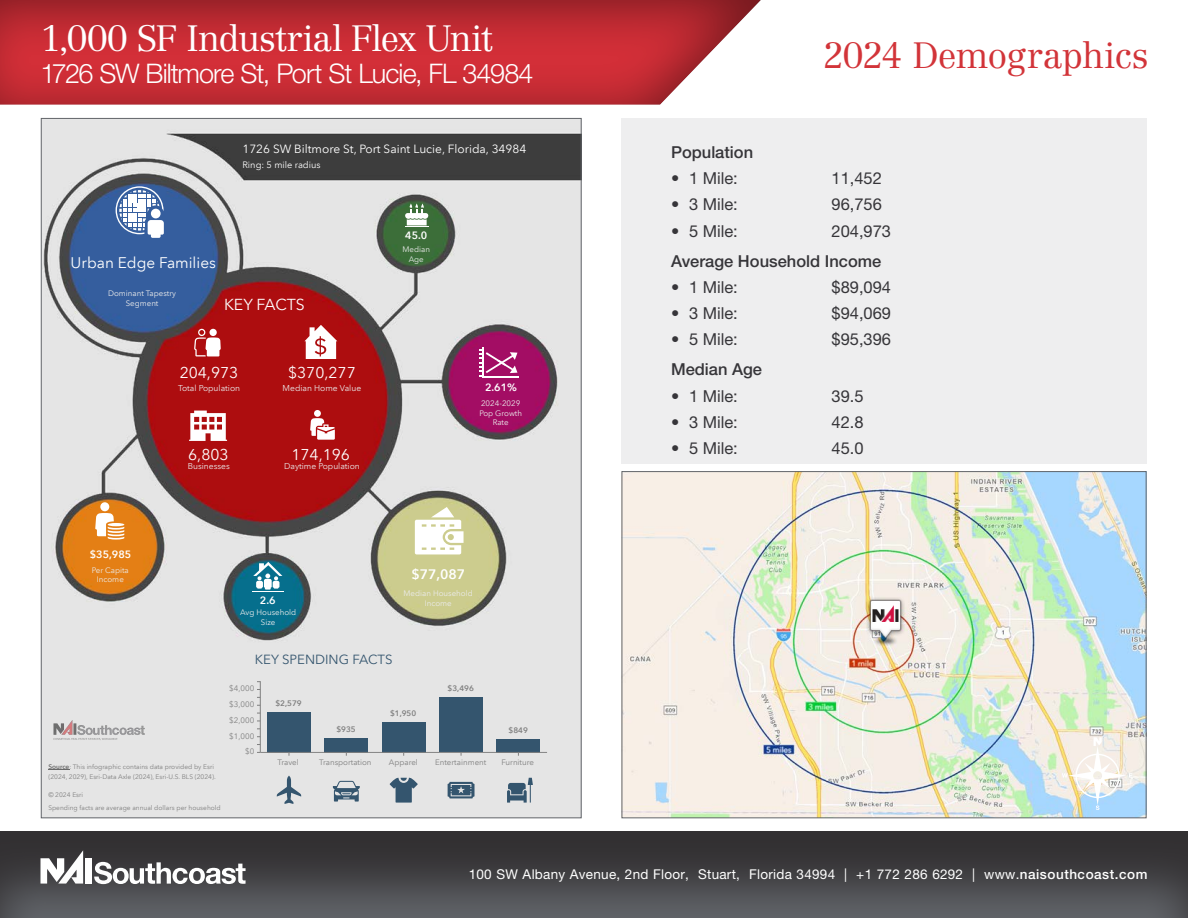
<style>
.page{position:relative;width:1188px;height:918px;background:#fff}
.page>*{position:absolute;margin:0;border:0;box-sizing:border-box;transform-origin:0 0}
.t1{font:300 36px "Centennial LT Std";letter-spacing:-.03em;color:#fff}
.t2{font:300 36px "Centennial LT Std";letter-spacing:-.025em;color:#d23439}
.t3{font:300 27px "Helvetica Neue LT Std";letter-spacing:-.035em;color:#fff}
.t4{font:16.5px "Helvetica Neue LT Std";color:#363539}
.t5{font:500 16.5px "Helvetica Neue LT Std";color:#363539}
.t6{font:15.9px "Avenir Next LT Pro";letter-spacing:-.005em;color:#fff}
.t7{font:15.75px "Avenir Next LT Pro";color:#fff}
.t8{font:15.45px "Avenir Next LT Pro";color:#fff}
.t9{font:600 13.8px "Avenir Next LT Pro";color:#fff}
.t10{font:13.5px "Helvetica Neue LT Std";letter-spacing:.02em;color:#fff}
.t11{font:13.2px "Avenir Next LT Pro";color:#34556e}
.t12{font:11.85px "Avenir Next LT Pro";color:#fff}
.t13{font:600 10.65px "Avenir Next LT Pro";color:#fff}
.t14{font:9.3px "Avenir Next LT Pro";color:#fff}
.t15{font:8.55px "Avenir Next LT Pro";color:#ebebeb}
.t16{font:7.95px/9.6px "Avenir Next LT Pro";color:#ebebeb;text-align:center}
.t17{font:7.95px "Avenir Next LT Pro";color:#808080}
.t18{font:600 7.95px "Avenir Next LT Pro";color:#808080}
.t19{font:6.6px/10.6px "Avenir Next LT Pro";color:#808080}
.s1{font-weight:600;color:#696969}
.s2{font-weight:500}
</style>
<div class="page">
<div style="left:0;top:830px;width:1188px;height:88px;background:#231f20;opacity:.75"></div>
<div style="left:0;top:0;width:762px;height:106px;background:#231f20;opacity:.51"></div>
<div style="left:85px;top:858px;width:7px;height:26px;background:#fff"></div>
<svg style="left:40px;top:850px;width:43px;height:34px"></svg>
<svg style="left:94px;top:862px;width:152px;height:22px"></svg>
<div style="left:621px;top:118px;width:526px;height:345px;background:#eeeeef"></div>
<img style="left:43px;top:120px;width:537px;height:696px">
<svg style="left:116px;top:186px;width:48px;height:52px"></svg>
<svg style="left:194px;top:329px;width:27px;height:27px"></svg>
<div style="left:209px;top:329px;width:8px;height:7px;background:#fff;border-radius:50%"></div>
<svg style="left:304px;top:325px;width:33px;height:34px"></svg>
<svg style="left:189px;top:411px;width:38px;height:30px"></svg>
<div style="left:314px;top:410px;width:7px;height:7px;background:#fff;border-radius:50%"></div>
<svg style="left:310px;top:418px;width:25px;height:22px"></svg>
<svg style="left:405px;top:203px;width:23px;height:24px"></svg>
<hr style="left:482px;top:376px;width:36px;height:2px;background:#fff">
<svg style="left:479px;top:349px;width:38px;height:27px"></svg>
<hr style="left:482px;top:347px;width:1px;height:31px;background:#fff">
<svg style="left:415px;top:507px;width:49px;height:47px"></svg>
<hr style="left:252px;top:591px;width:31px;height:1px;background:#fff">
<svg style="left:253px;top:562px;width:29px;height:28px"></svg>
<div style="left:100px;top:502px;width:9px;height:9px;background:#fff;border-radius:50%"></div>
<svg style="left:95px;top:513px;width:29px;height:27px"></svg>
<hr style="left:108px;top:523px;width:16px;height:3px;background:#fff;border-radius:50%">
<div style="left:267px;top:712px;width:44px;height:40px;background:#34556e"></div>
<div style="left:325px;top:738px;width:43px;height:14px;background:#34556e"></div>
<div style="left:382px;top:722px;width:43px;height:30px;background:#34556e"></div>
<div style="left:440px;top:697px;width:43px;height:55px;background:#34556e"></div>
<div style="left:497px;top:739px;width:43px;height:13px;background:#34556e"></div>
<hr style="left:260px;top:752px;width:287px;height:1px;background:#808080">
<hr style="left:260px;top:681px;width:1px;height:71px;background:#808080">
<svg style="left:277px;top:776px;width:24px;height:28px"></svg>
<svg style="left:333px;top:781px;width:27px;height:21px"></svg>
<svg style="left:390px;top:778px;width:28px;height:25px"></svg>
<svg style="left:448px;top:782px;width:27px;height:16px"></svg>
<svg style="left:507px;top:778px;width:26px;height:25px"></svg>
<img style="left:48px;top:716px;width:134px;height:27px">
<svg style="left:48px;top:769px;width:21px;height:1px"></svg>
<img style="left:624px;top:473px;width:521px;height:343px">
<svg style="left:1062px;top:737px;width:70px;height:73px"></svg>
<img style="left:867px;top:597px;width:37px;height:48px">
<p class="t1" style="left:40px;top:17px;width:454px">1,000 SF Industrial Flex Unit</p>
<p class="t3" style="left:40px;top:57px;width:495px">1726 SW Biltmore St, Port St Lucie, FL 34984</p>
<h3 class="t12" style="left:242px;top:142px;width:285px">1726 SW Biltmore St, Port Saint Lucie, Florida, 34984</h3>
<h3 class="t14" style="left:242px;top:159px;width:80px">Ring: 5 mile radius</h3>
<h3 class="t8" style="left:71px;top:254px;width:147px">Urban Edge Families</h3>
<p class="t16" style="left:108px;top:289px;width:70px">Dominant Tapestry<br>Segment</p>
<h3 class="t6" style="left:224px;top:295px;width:82px">KEY FACTS</h3>
<h3 class="t7" style="left:180px;top:363px;width:60px">204,973</h3>
<p class="t15" style="left:178px;top:383px;width:64px">Total Population</p>
<h3 class="t7" style="left:188px;top:445px;width:42px">6,803</h3>
<p class="t15" style="left:188px;top:461px;width:44px">Businesses</p>
<h3 class="t7" style="left:288px;top:363px;width:69px">$370,277</h3>
<p class="t15" style="left:283px;top:383px;width:80px">Median Home Value</p>
<h3 class="t7" style="left:291px;top:445px;width:60px">174,196</h3>
<p class="t15" style="left:284px;top:461px;width:77px">Daytime Population</p>
<h3 class="t13" style="left:405px;top:228px;width:24px">45.0</h3>
<p class="t16" style="left:403px;top:245px;width:29px">Median<br>Age</p>
<h3 class="t13" style="left:485px;top:381px;width:34px">2.61%</h3>
<p class="t16" style="left:479px;top:399px;width:44px">2024-2029<br>Pop Growth<br>Rate</p>
<h3 class="t13" style="left:90px;top:548px;width:43px">$35,985</h3>
<p class="t16" style="left:92px;top:565px;width:39px">Per Capita<br>Income</p>
<h3 class="t9" style="left:411px;top:566px;width:55px">$77,087</h3>
<p class="t16" style="left:404px;top:589px;width:71px">Median Household</p>
<h3 class="t13" style="left:260px;top:593px;width:17px">2.6</h3>
<p class="t16" style="left:425px;top:598px;width:29px">Income</p>
<p class="t16" style="left:240px;top:608px;width:58px">Avg Household<br>Size</p>
<p class="t19" style="left:48px;top:761px;width:169px"><span class="s1">Source</span>: This infographic contains data provided by Esri (2024, 2029), Esri-Data Axle (2024), Esri-U.S. BLS (2024).</p>
<p class="t19" style="left:48px;top:789px;width:174px;line-height:12.6px">© 2024 Esri<br>Spending facts are average annual dollars per household</p>
<h3 class="t11" style="left:255px;top:652px;width:139px">KEY SPENDING FACTS</h3>
<p class="t17" style="left:229px;top:684px;width:27px">$4,000</p>
<p class="t18" style="left:448px;top:684px;width:28px">$3,496</p>
<p class="t17" style="left:229px;top:700px;width:27px">$3,000</p>
<p class="t17" style="left:229px;top:715px;width:27px">$2,000</p>
<p class="t17" style="left:229px;top:731px;width:27px">$1,000</p>
<p class="t17" style="left:245px;top:747px;width:11px">$0</p>
<p class="t18" style="left:275px;top:698px;width:28px">$2,579</p>
<p class="t18" style="left:390px;top:708px;width:28px">$1,950</p>
<p class="t18" style="left:336px;top:724px;width:21px">$935</p>
<p class="t18" style="left:509px;top:725px;width:21px">$849</p>
<p class="t17" style="left:278px;top:758px;width:23px">Travel</p>
<p class="t17" style="left:319px;top:758px;width:54px">Transportation</p>
<p class="t17" style="left:389px;top:758px;width:31px">Apparel</p>
<p class="t17" style="left:435px;top:758px;width:53px">Entertainment</p>
<p class="t17" style="left:501px;top:758px;width:34px">Furniture</p>
<p class="t2" style="left:822px;top:34px;width:327px">2024 Demographics</p>
<p class="t5" style="left:671px;top:142px;width:84px">Population</p>
<p class="t4" style="left:671px;top:168px;width:68px">• 1 Mile:</p>
<p class="t4" style="left:832px;top:168px;width:52px">11,452</p>
<p class="t4" style="left:671px;top:195px;width:68px">• 3 Mile:</p>
<p class="t4" style="left:832px;top:195px;width:52px">96,756</p>
<p class="t4" style="left:671px;top:221px;width:68px">• 5 Mile:</p>
<p class="t4" style="left:832px;top:221px;width:61px">204,973</p>
<p class="t5" style="left:671px;top:251px;width:212px">Average Household Income</p>
<p class="t4" style="left:671px;top:277px;width:68px">• 1 Mile:</p>
<p class="t4" style="left:832px;top:277px;width:61px">$89,094</p>
<p class="t4" style="left:671px;top:303px;width:68px">• 3 Mile:</p>
<p class="t4" style="left:832px;top:303px;width:61px">$94,069</p>
<p class="t4" style="left:671px;top:330px;width:68px">• 5 Mile:</p>
<p class="t4" style="left:832px;top:330px;width:61px">$95,396</p>
<p class="t5" style="left:671px;top:360px;width:93px">Median Age</p>
<p class="t4" style="left:671px;top:386px;width:68px">• 1 Mile:</p>
<p class="t4" style="left:832px;top:386px;width:34px">39.5</p>
<p class="t4" style="left:671px;top:412px;width:68px">• 3 Mile:</p>
<p class="t4" style="left:832px;top:412px;width:34px">42.8</p>
<p class="t4" style="left:671px;top:438px;width:68px">• 5 Mile:</p>
<p class="t4" style="left:832px;top:438px;width:34px">45.0</p>
<p class="t10" style="left:469px;top:866px;width:680px">100 SW Albany Avenue, 2nd Floor, Stuart, Florida 34994 | +1 772 286 6292 | www.<span class="s2">naisouthcoast.com</span></p>
</div>
